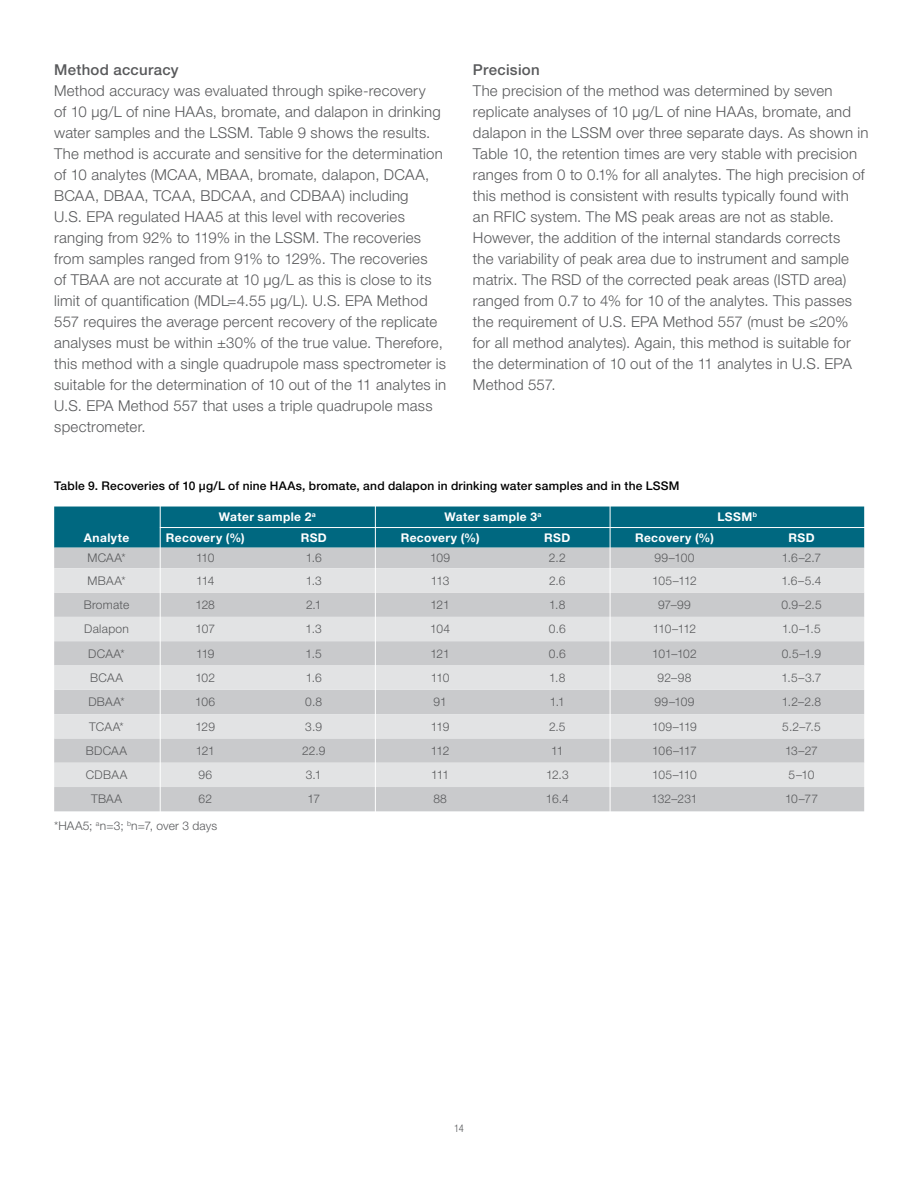
<style>
.page{position:relative;width:918px;height:1188px;background:#fff}
.page>*{position:absolute;margin:0;border:0;box-sizing:border-box;transform-origin:0 0}
.t1{font:300 15px/21px "Helvetica Neue LTW1 G";letter-spacing:.015em;color:#58595b}
.t2{font:500 15px "Helvetica Neue LTW1 G";letter-spacing:.02em;color:#58595b}
.t3{font:300 12px "Helvetica Neue LTW1 G";letter-spacing:.005em;color:#58595b}
.t4{font:500 12px "Helvetica Neue LTW1 G";letter-spacing:.02em;color:#000}
.t5{font:700 12px "Helvetica Neue LTW1 G";letter-spacing:.035em;color:#fff}
.t6{font:300 12px "Helvetica Neue LTW1 G";letter-spacing:.025em;color:#58595b}
.t7{font:300 condensed 10.5px "Helvetica Neue LTW1 G";color:#58595b}
</style>
<div class="page">
<div style="left:54px;top:507px;width:810px;height:41px;background:#006880"></div>
<div style="left:54px;top:548px;width:810px;height:263px;background:#c9cacc"></div>
<svg style="left:54px;top:568px;width:810px;height:219px;background:#d7d8d9"></svg>
<hr style="left:160px;top:503px;width:1px;height:311px;background:#fff">
<hr style="left:375px;top:503px;width:1px;height:311px;background:#fff">
<hr style="left:610px;top:505px;width:1px;height:311px;background:#fff">
<hr style="left:160px;top:527px;width:709px;height:1px;background:#fff">
<p class="t2" style="left:54px;top:61px;width:126px">Method accuracy</p>
<p class="t1" style="left:54px;top:80px;width:394px">Method accuracy was evaluated through spike-recovery<br>of 10 μg/L of nine HAAs, bromate, and dalapon in drinking water samples and the LSSM. Table 9 shows the results.<br>The method is accurate and sensitive for the determination of 10 analytes (MCAA, MBAA, bromate, dalapon, DCAA, BCAA, DBAA, TCAA, BDCAA, and CDBAA) including<br>U.S. EPA regulated HAA5 at this level with recoveries ranging from 92% to 119% in the LSSM. The recoveries from samples ranged from 91% to 129%. The recoveries<br>of TBAA are not accurate at 10 μg/L as this is close to its limit of quantification (MDL=4.55 μg/L). U.S. EPA Method 557 requires the average percent recovery of the replicate analyses must be within ±30% of the true value. Therefore, this method with a single quadrupole mass spectrometer is suitable for the determination of 10 out of the 11 analytes in U.S. EPA Method 557 that uses a triple quadrupole mass spectrometer.</p>
<p class="t2" style="left:473px;top:61px;width:68px">Precision</p>
<p class="t1" style="left:473px;top:80px;width:397px">The precision of the method was determined by seven replicate analyses of 10 µg/L of nine HAAs, bromate, and dalapon in the LSSM over three separate days. As shown in Table 10, the retention times are very stable with precision ranges from 0 to 0.1% for all analytes. The high precision of this method is consistent with results typically found with an RFIC system. The MS peak areas are not as stable.<br>However, the addition of the internal standards corrects<br>the variability of peak area due to instrument and sample matrix. The RSD of the corrected peak areas (ISTD area) ranged from 0.7 to 4% for 10 of the analytes. This passes the requirement of U.S. EPA Method 557 (must be ≤20% for all method analytes). Again, this method is suitable for the determination of 10 out of the 11 analytes in U.S. EPA Method 557.</p>
<p class="t4" style="left:54px;top:479px;width:627px">Table 9. Recoveries of 10 μg/L of nine HAAs, bromate, and dalapon in drinking water samples and in the LSSM</p>
<p class="t5" style="left:219px;top:509px;width:99px">Water sample 2<sup>a</sup></p>
<p class="t5" style="left:444px;top:509px;width:99px">Water sample 3<sup>a</sup></p>
<p class="t5" style="left:717px;top:509px;width:41px">LSSM<sup>b</sup></p>
<p class="t5" style="left:84px;top:530px;width:47px">Analyte</p>
<p class="t5" style="left:166px;top:530px;width:80px">Recovery (%)</p>
<p class="t5" style="left:301px;top:530px;width:28px">RSD</p>
<p class="t5" style="left:401px;top:530px;width:80px">Recovery (%)</p>
<p class="t5" style="left:544px;top:530px;width:28px">RSD</p>
<p class="t5" style="left:635px;top:530px;width:80px">Recovery (%)</p>
<p class="t5" style="left:788px;top:530px;width:28px">RSD</p>
<p class="t3" style="left:87px;top:551px;width:40px">MCAA*</p>
<p class="t3" style="left:196px;top:551px;width:20px">110</p>
<p class="t3" style="left:306px;top:551px;width:18px">1.6</p>
<p class="t3" style="left:430px;top:551px;width:21px">109</p>
<p class="t3" style="left:549px;top:551px;width:18px">2.2</p>
<p class="t3" style="left:655px;top:551px;width:42px">99–100</p>
<p class="t3" style="left:782px;top:551px;width:41px">1.6–2.7</p>
<p class="t3" style="left:88px;top:573px;width:40px">MBAA*</p>
<p class="t3" style="left:196px;top:573px;width:20px">114</p>
<p class="t3" style="left:306px;top:573px;width:18px">1.3</p>
<p class="t3" style="left:431px;top:573px;width:20px">113</p>
<p class="t3" style="left:549px;top:573px;width:18px">2.6</p>
<p class="t3" style="left:652px;top:573px;width:46px">105–112</p>
<p class="t3" style="left:781px;top:573px;width:42px">1.6–5.4</p>
<p class="t3" style="left:84px;top:597px;width:47px">Bromate</p>
<p class="t3" style="left:196px;top:597px;width:21px">128</p>
<p class="t3" style="left:306px;top:597px;width:17px">2.1</p>
<p class="t3" style="left:431px;top:597px;width:21px">121</p>
<p class="t3" style="left:549px;top:597px;width:18px">1.8</p>
<p class="t3" style="left:658px;top:597px;width:34px">97–99</p>
<p class="t3" style="left:781px;top:597px;width:42px">0.9–2.5</p>
<p class="t6" style="left:84px;top:622px;width:46px">Dalapon</p>
<p class="t3" style="left:196px;top:622px;width:21px">107</p>
<p class="t3" style="left:306px;top:622px;width:18px">1.3</p>
<p class="t3" style="left:430px;top:622px;width:21px">104</p>
<p class="t3" style="left:549px;top:622px;width:18px">0.6</p>
<p class="t3" style="left:653px;top:622px;width:45px">110–112</p>
<p class="t3" style="left:782px;top:622px;width:40px">1.0–1.5</p>
<p class="t3" style="left:88px;top:646px;width:38px">DCAA*</p>
<p class="t3" style="left:196px;top:646px;width:20px">119</p>
<p class="t3" style="left:306px;top:646px;width:18px">1.5</p>
<p class="t3" style="left:431px;top:646px;width:21px">121</p>
<p class="t3" style="left:549px;top:646px;width:18px">0.6</p>
<p class="t3" style="left:652px;top:646px;width:46px">101–102</p>
<p class="t3" style="left:782px;top:646px;width:41px">0.5–1.9</p>
<p class="t3" style="left:90px;top:670px;width:34px">BCAA</p>
<p class="t3" style="left:195px;top:670px;width:21px">102</p>
<p class="t3" style="left:306px;top:670px;width:18px">1.6</p>
<p class="t3" style="left:431px;top:670px;width:20px">110</p>
<p class="t3" style="left:549px;top:670px;width:18px">1.8</p>
<p class="t3" style="left:658px;top:670px;width:35px">92–98</p>
<p class="t3" style="left:782px;top:670px;width:41px">1.5–3.7</p>
<p class="t3" style="left:88px;top:695px;width:38px">DBAA*</p>
<p class="t3" style="left:195px;top:695px;width:22px">106</p>
<p class="t3" style="left:305px;top:695px;width:18px">0.8</p>
<p class="t3" style="left:434px;top:695px;width:15px">91</p>
<p class="t3" style="left:550px;top:695px;width:16px">1.1</p>
<p class="t3" style="left:655px;top:695px;width:41px">99–109</p>
<p class="t3" style="left:782px;top:695px;width:41px">1.2–2.8</p>
<p class="t3" style="left:89px;top:719px;width:36px">TCAA*</p>
<p class="t3" style="left:196px;top:719px;width:21px">129</p>
<p class="t3" style="left:305px;top:719px;width:18px">3.9</p>
<p class="t3" style="left:431px;top:719px;width:20px">119</p>
<p class="t3" style="left:549px;top:719px;width:18px">2.5</p>
<p class="t3" style="left:652px;top:719px;width:46px">109–119</p>
<p class="t3" style="left:782px;top:719px;width:40px">5.2–7.5</p>
<p class="t3" style="left:86px;top:743px;width:43px">BDCAA</p>
<p class="t3" style="left:196px;top:743px;width:21px">121</p>
<p class="t3" style="left:302px;top:743px;width:25px">22.9</p>
<p class="t3" style="left:431px;top:743px;width:20px">112</p>
<p class="t3" style="left:551px;top:743px;width:14px">11</p>
<p class="t3" style="left:652px;top:743px;width:46px">106–117</p>
<p class="t3" style="left:785px;top:743px;width:34px">13–27</p>
<p class="t3" style="left:86px;top:768px;width:43px">CDBAA</p>
<p class="t3" style="left:198px;top:768px;width:15px">96</p>
<p class="t3" style="left:306px;top:768px;width:17px">3.1</p>
<p class="t3" style="left:431px;top:768px;width:19px">111</p>
<p class="t3" style="left:546px;top:768px;width:24px">12.3</p>
<p class="t3" style="left:652px;top:768px;width:46px">105–110</p>
<p class="t3" style="left:789px;top:768px;width:27px">5–10</p>
<p class="t3" style="left:91px;top:792px;width:33px">TBAA</p>
<p class="t3" style="left:199px;top:792px;width:15px">62</p>
<p class="t3" style="left:307px;top:792px;width:14px">17</p>
<p class="t3" style="left:433px;top:792px;width:15px">88</p>
<p class="t3" style="left:546px;top:792px;width:24px">16.4</p>
<p class="t3" style="left:652px;top:792px;width:47px">132–231</p>
<p class="t3" style="left:785px;top:792px;width:35px">10–77</p>
<p class="t3" style="left:54px;top:818px;width:165px">*HAA5; <sup>a</sup>n=3; <sup>b</sup>n=7, over 3 days</p>
<p class="t7" style="left:454px;top:1122px;width:11px">14</p>
</div>
